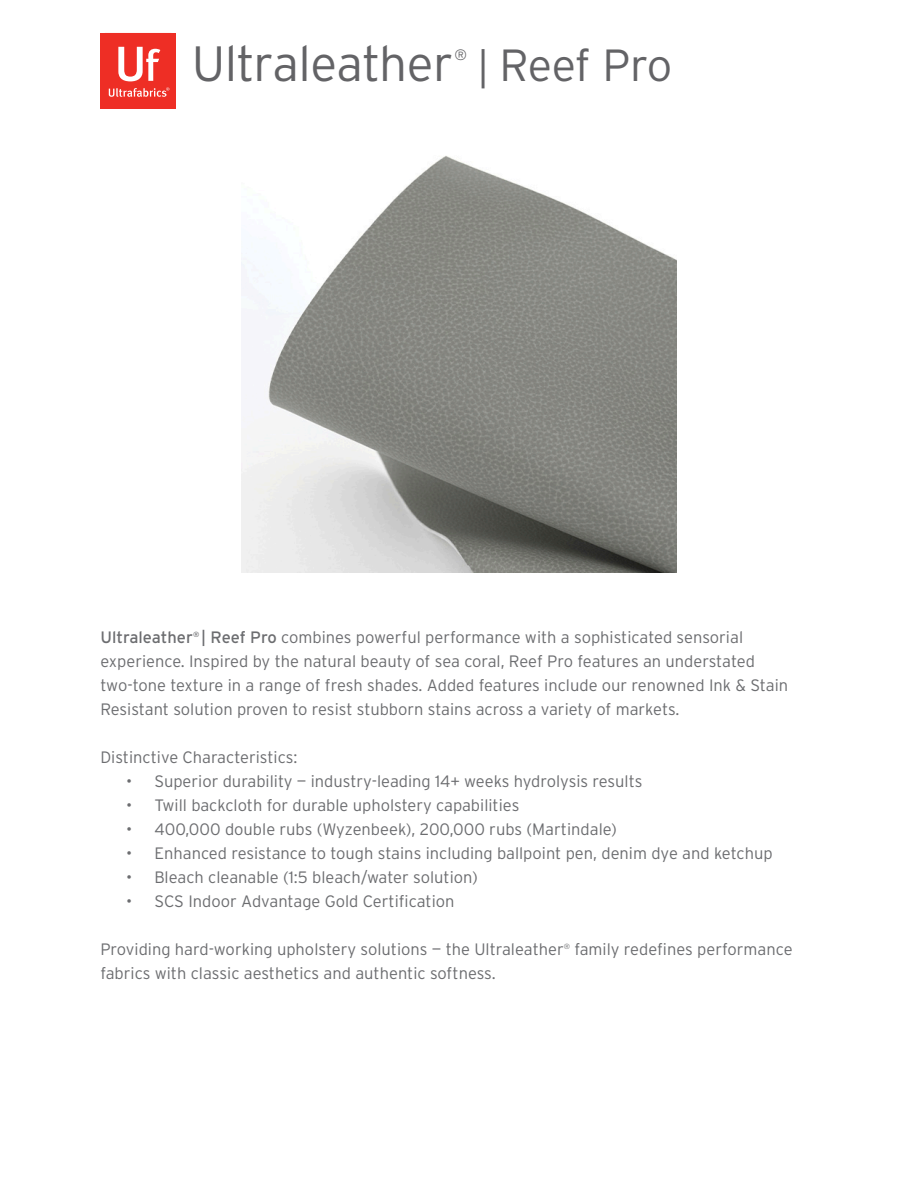
<style>
.page{position:relative;width:918px;height:1188px;background:#fff}
.page>*{position:absolute;margin:0;border:0;box-sizing:border-box;transform-origin:0 0}
.t1{font:300 49.5px "Interstate";letter-spacing:-.015em;color:#636366}
.t2{font:300 45px "Interstate";letter-spacing:-.025em;color:#636366}
.t3{font:300 16.5px/24px "Interstate";color:#6c6d70}
.t4{font:300 15px "Interstate";color:#636366}
.s1{font-size:39.9px}
.s2{font-weight:400}
</style>
<div class="page">
<svg style="left:105px;top:33px;width:66px;height:72px"></svg>
<div style="left:100px;top:33px;width:5px;height:75px;background:#ee2e25"></div>
<div style="left:171px;top:33px;width:5px;height:75px;background:#ee2e25"></div>
<hr style="left:102px;top:105px;width:72px;height:3px;background:#ee2e25">
<img style="left:242px;top:156px;width:434px;height:417px">
<p class="t1" style="left:192px;top:36px;width:263px">Ultraleather</p>
<p class="t4" style="left:454px;top:47px;width:14px">®</p>
<p class="t2" style="left:477px;top:40px;width:197px"><span class="s1">|</span> Reef Pro</p>
<p class="t3" style="left:100px;top:625px;width:689px"><span class="s2">Ultraleather</span><sup>®</sup> <span class="s2">| Reef Pro</span> combines powerful performance with a sophisticated sensorial experience. Inspired by the natural beauty of sea coral, Reef Pro features an understated two-tone texture in a range of fresh shades. Added features include our renowned Ink &amp; Stain Resistant solution proven to resist stubborn stains across a variety of markets.</p>
<p class="t3" style="left:100px;top:745px;width:199px">Distinctive Characteristics:</p>
<p class="t3" style="left:126px;top:769px;width:518px">• Superior durability — industry-leading 14+ weeks hydrolysis results</p>
<p class="t3" style="left:126px;top:793px;width:395px">• Twill backcloth for durable upholstery capabilities</p>
<p class="t3" style="left:126px;top:817px;width:492px">• 400,000 double rubs (Wyzenbeek), 200,000 rubs (Martindale)</p>
<p class="t3" style="left:126px;top:841px;width:648px">• Enhanced resistance to tough stains including ballpoint pen, denim dye and ketchup</p>
<p class="t3" style="left:126px;top:865px;width:353px">• Bleach cleanable (1:5 bleach/water solution)</p>
<p class="t3" style="left:126px;top:889px;width:330px">• SCS Indoor Advantage Gold Certification</p>
<p class="t3" style="left:100px;top:937px;width:694px">Providing hard-working upholstery solutions — the Ultraleather<sup>®</sup> family redefines performance fabrics with classic aesthetics and authentic softness.</p>
</div>
